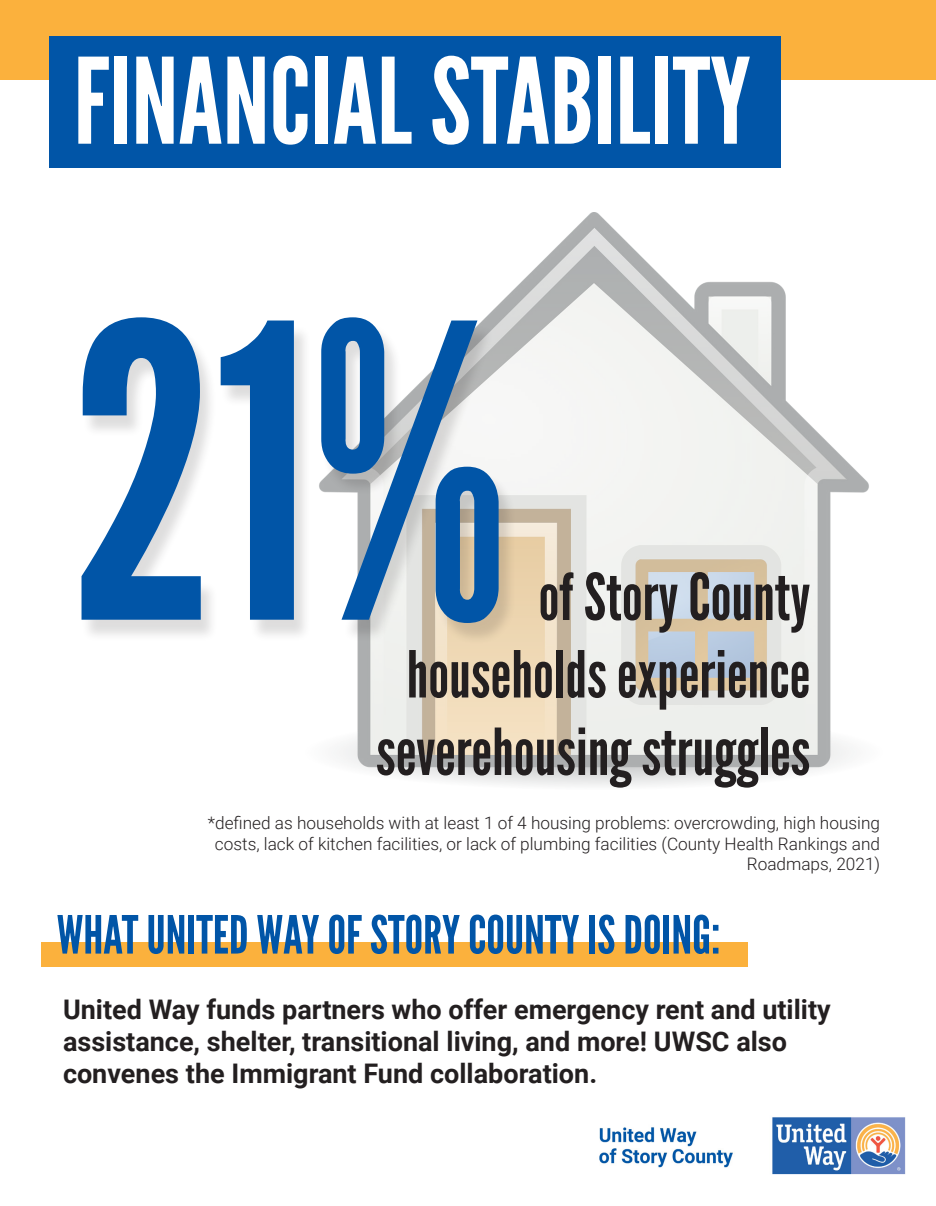
<style>
.page{position:relative;width:936px;height:1206px;background:#fff}
.page>*{position:absolute;margin:0;border:0;box-sizing:border-box;transform-origin:0 0}
.t1{font:406.95px "League Gothic";color:#0155a7}
.t2{font:118.5px "League Gothic";color:#fff}
.t3{font:64.65px/77.6px "League Gothic";color:#231f20;text-align:center}
.t4{font:52.5px "League Gothic";color:#0155a7}
.t5{font:700 27px/32.4px "Roboto";color:#231f20}
.t6{font:300 17.25px/20.7px "Roboto";color:#231f20;text-align:right}
</style>
<div class="page">
<div style="left:0;top:0;width:936px;height:80px;background:#fbb13d"></div>
<div style="left:41px;top:942px;width:707px;height:25px;background:#fbb13d"></div>
<img style="left:339px;top:213px;width:530px;height:573px">
<div style="left:49px;top:36px;width:731px;height:132px;background:#0155a7"></div>
<div style="left:81px;top:322px;width:436px;height:324px;background:#231f20;opacity:.15"></div>
<img style="left:599px;top:1117px;width:307px;height:58px">
<p class="t2" style="left:74px;top:31px;width:679px">FINANCIAL STABILITY</p>
<p class="t1" style="left:70px;top:232px;width:440px">21%</p>
<p class="t3" style="left:539px;top:559px;width:273px">of Story County</p>
<p class="t3" style="left:376px;top:636px;width:436px">households experience severehousing struggles</p>
<p class="t6" style="left:208px;top:812px;width:674px">*defined as households with at least 1 of 4 housing problems: overcrowding, high housing costs, lack of kitchen facilities, or lack of plumbing facilities (County Health Rankings and<br>Roadmaps, 2021)</p>
<p class="t4" style="left:57px;top:904px;width:665px">WHAT UNITED WAY OF STORY COUNTY IS DOING:</p>
<p class="t5" style="left:63px;top:992px;width:769px">United Way funds partners who offer emergency rent and utility assistance, shelter, transitional living, and more! UWSC also convenes the Immigrant Fund collaboration.</p>
</div>
